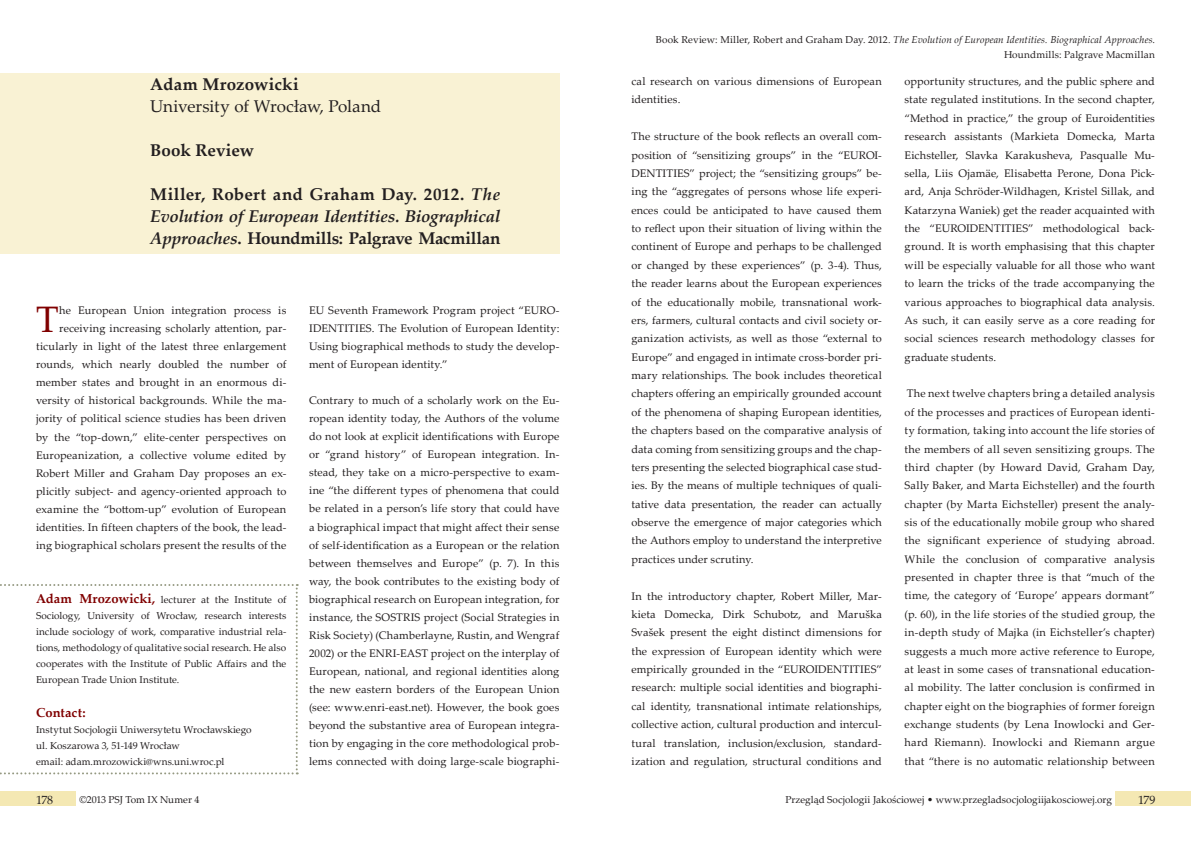
<style>
.page{position:relative;width:1191px;height:842px;background:#fff}
.page>*{position:absolute;margin:0;border:0;box-sizing:border-box;transform-origin:0 0}
.Normalny{font:36.9px "Palatino Linotype";color:#800000}
.Normalny-2{font:700 17px/22px "Palatino Linotype";color:#231f20;text-align:justify}
.Normalny-3{font:17px "Palatino Linotype";letter-spacing:-.005em;color:#231f20}
.t1{font:700 13px "Palatino Linotype";letter-spacing:.005em;color:#800000}
.t2{font:12px "Palatino Linotype";letter-spacing:-.04em;color:#231f20}
.Normalny-4{font:11px/18.4px "Palatino Linotype";letter-spacing:.01em;color:#231f20;text-align:justify}
.Normalny-5{font:10px/16px "Palatino Linotype";color:#231f20;text-align:justify}
.Normalny-6{font:10px/15px "Palatino Linotype";letter-spacing:.025em;color:#231f20;text-align:right}
.s1{font-style:italic}
.s2{font-weight:700;font-size:13px;color:#800000}
</style>
<div class="page">
<div style="left:1115px;top:791px;width:76px;height:15px;background:#f4e8b3"></div>
<div style="left:0;top:791px;width:76px;height:15px;background:#f4e8b3"></div>
<svg style="left:0;top:584px;width:298px;height:190px"></svg>
<div style="left:0;top:73px;width:559px;height:181px;background:#f9f2d4"></div>
<p class="Normalny-2" style="left:150px;top:73px;width:150px">Adam Mrozowicki</p>
<p class="Normalny-3" style="left:150px;top:95px;width:232px">University of Wrocław, Poland</p>
<p class="Normalny-2" style="left:150px;top:139px;width:105px">Book Review</p>
<p class="Normalny-2" style="left:150px;top:183px;width:352px">Miller, Robert and Graham Day. 2012. <span class="s1">The Evolution of European Identities. Biographical Approaches</span>. Houndmills: Palgrave Macmillan</p>
<p class="Normalny-4" style="left:36px;top:300px;width:252px;line-height:18.1px;text-align:right">he European Union integration process is receiving increasing scholarly attention, par&shy;ticularly in light of the latest three enlargement rounds, which nearly doubled the number of member states and brought in an enormous di&shy;versity of historical backgrounds. While the ma&shy;jority of political science studies has been driven by the “top-down,” elite-center perspectives on Europeanization, a collective volume edited by Robert Miller and Graham Day proposes an ex&shy;plicitly subject- and agency-oriented approach to examine the “bottom-up” evolution of European identities. In fifteen chapters of the book, the lead&shy;ing biographical scholars present the results of the</p>
<p class="Normalny" style="left:36px;top:293px;width:24px">T</p>
<p class="Normalny-5" style="left:36px;top:592px;width:252px"><span class="s2">Adam Mrozowicki,</span> lecturer at the Institute of Sociology, University of Wrocław, research interests include sociology of work, comparative industrial rela&shy;tions, methodology of qualitative social research. He also cooperates with the Institute of Public Affairs and the European Trade Union Institute.</p>
<p class="t1" style="left:36px;top:703px;width:51px">Contact:</p>
<p class="Normalny-5" style="left:36px;top:721px;width:217px">Instytut Socjologii Uniwersytetu Wrocławskiego</p>
<p class="Normalny-5" style="left:36px;top:737px;width:145px">ul. Koszarowa 3, 51-149 Wrocław</p>
<p class="Normalny-5" style="left:36px;top:753px;width:190px">email: adam.mrozowicki@wns.uni.wroc.pl</p>
<p class="Normalny-4" style="left:309px;top:300px;width:252px;line-height:18px">EU Seventh Framework Program project “EURO-IDENTITIES. The Evolution of European Identity:<br>Using biographical methods to study the develop&shy;ment of European identity.”</p>
<p class="Normalny-4" style="left:309px;top:391px;width:252px;line-height:18px">Contrary to much of a scholarly work on the Eu&shy;ropean identity today, the Authors of the volume do not look at explicit identifications with Europe or “grand history” of European integration. In&shy;stead, they take on a micro-perspective to exam&shy;ine “the different types of phenomena that could be related in a person’s life story that could have a biographical impact that might affect their sense of self-identification as a European or the relation between themselves and Europe” (p. 7). In this way, the book contributes to the existing body of biographical research on European integration, for instance, the SOSTRIS project (Social Strategies in Risk Society) (Chamberlayne, Rustin, and Wengraf 2002) or the ENRI-EAST project on the interplay of European, national, and regional identities along the new eastern borders of the European Union (see: www.enri-east.net). However, the book goes beyond the substantive area of European integra&shy;tion by engaging in the core methodological prob&shy;lems connected with doing large-scale biographi-</p>
<p class="Normalny-6" style="left:656px;top:32px;width:500px">Book Review: Miller, Robert and Graham Day. 2012. <span class="s1">The Evolution of European Identities. Biographical Approaches</span>.<br>Houndmills: Palgrave Macmillan</p>
<p class="Normalny-4" style="left:631px;top:72px;width:252px">cal research on various dimensions of European identities.</p>
<p class="Normalny-4" style="left:631px;top:127px;width:252px">The structure of the book reflects an overall com&shy;position of “sensitizing groups” in the “EUROI-DENTITIES” project; the “sensitizing groups” be&shy;ing the “aggregates of persons whose life experi&shy;ences could be anticipated to have caused them to reflect upon their situation of living within the continent of Europe and perhaps to be challenged or changed by these experiences” (p. 3-4). Thus, the reader learns about the European experiences of the educationally mobile, transnational work&shy;ers, farmers, cultural contacts and civil society or&shy;ganization activists, as well as those “external to Europe” and engaged in intimate cross-border pri&shy;mary relationships. The book includes theoretical chapters offering an empirically grounded account of the phenomena of shaping European identities, the chapters based on the comparative analysis of data coming from sensitizing groups and the chap&shy;ters presenting the selected biographical case stud&shy;ies. By the means of multiple techniques of quali&shy;tative data presentation, the reader can actually observe the emergence of major categories which the Authors employ to understand the interpretive practices under scrutiny.</p>
<p class="Normalny-4" style="left:631px;top:586px;width:252px">In the introductory chapter, Robert Miller, Mar&shy;kieta Domecka, Dirk Schubotz, and Maruška Svašek present the eight distinct dimensions for the expression of European identity which were empirically grounded in the “EUROIDENTITIES” research: multiple social identities and biographi&shy;cal identity, transnational intimate relationships, collective action, cultural production and intercul&shy;tural translation, inclusion/exclusion, standard&shy;ization and regulation, structural conditions and</p>
<p class="Normalny-4" style="left:904px;top:72px;width:252px">opportunity structures, and the public sphere and state regulated institutions. In the second chapter, “Method in practice,” the group of Euroidentities research assistants (Markieta Domecka, Marta Eichsteller, Slavka Karakusheva, Pasqualle Mu&shy;sella, Liis Ojamäe, Elisabetta Perone, Dona Pick&shy;ard, Anja Schröder-Wildhagen, Kristel Sillak, and Katarzyna Waniek) get the reader acquainted with the “EUROIDENTITIES” methodological back&shy;ground. It is worth emphasising that this chapter will be especially valuable for all those who want to learn the tricks of the trade accompanying the various approaches to biographical data analysis.<br>As such, it can easily serve as a core reading for social sciences research methodology classes for graduate students.</p>
<p class="Normalny-4" style="left:904px;top:384px;width:252px">The next twelve chapters bring a detailed analysis of the processes and practices of European identi&shy;ty formation, taking into account the life stories of the members of all seven sensitizing groups. The third chapter (by Howard David, Graham Day, Sally Baker, and Marta Eichsteller) and the fourth chapter (by Marta Eichsteller) present the analy&shy;sis of the educationally mobile group who shared the significant experience of studying abroad.<br>While the conclusion of comparative analysis presented in chapter three is that “much of the time, the category of ‘Europe’ appears dormant” (p. 60), in the life stories of the studied group, the in-depth study of Majka (in Eichsteller’s chapter) suggests a much more active reference to Europe, at least in some cases of transnational education&shy;al mobility. The latter conclusion is confirmed in chapter eight on the biographies of former foreign exchange students (by Lena Inowlocki and Ger&shy;hard Riemann). Inowlocki and Riemann argue that “there is no automatic relationship between</p>
<p class="t2" style="left:36px;top:791px;width:19px">178</p>
<p class="Normalny-5" style="left:79px;top:791px;width:122px">©2013 PSJ Tom IX Numer 4</p>
<p class="Normalny-5" style="left:785px;top:791px;width:328px">Przegląd Socjologii Jakościowej • www.przegladsocjologiijakosciowej.org</p>
<p class="t2" style="left:1138px;top:791px;width:19px">179</p>
</div>
